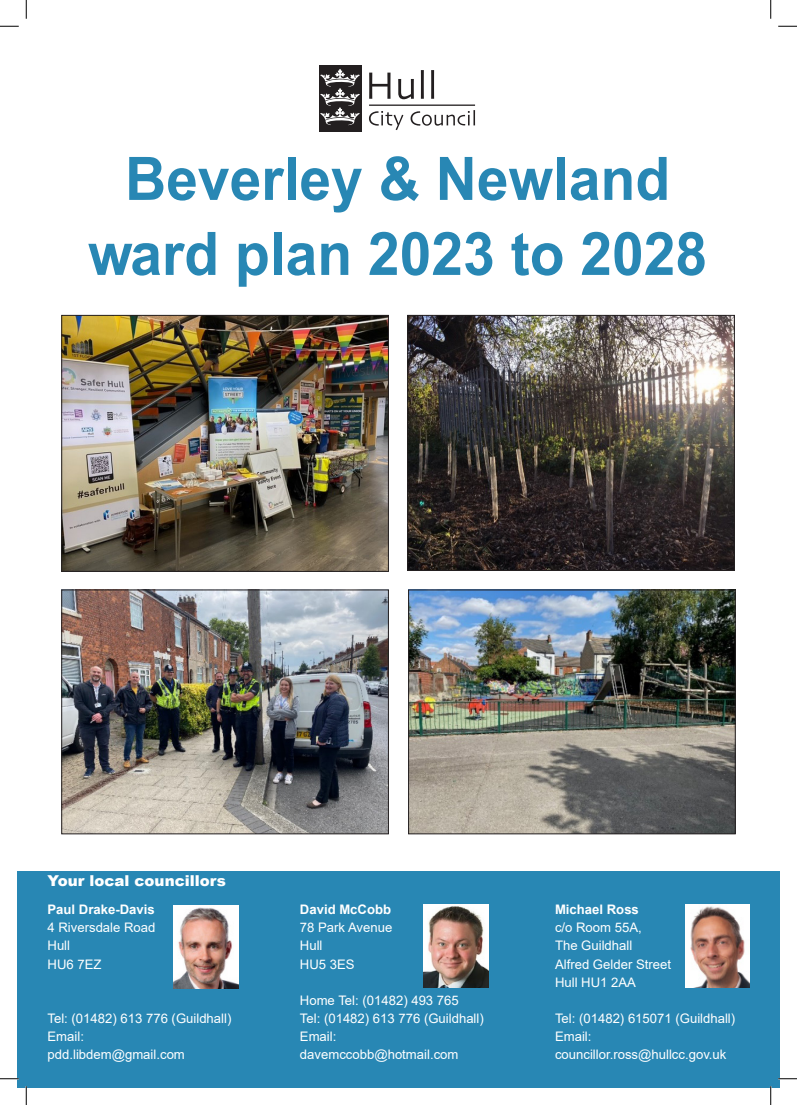
<style>
.page{position:relative;width:797px;height:1105px;background:#fff}
.page>*{position:absolute;margin:0;border:0;box-sizing:border-box;transform-origin:0 0}
.t1{font:700 60px/75px "Arial";color:#2887b4;text-align:center;scale:.95 1}
.t2{font:900 15px "Arial";color:#fff}
.t3{font:13.12px "Arial";color:#fff}
.t4{font:700 13.12px "Arial";color:#fff}
</style>
<div class="page">
<svg style="left:369px;top:73px;width:21px;height:26px"></svg>
<svg style="left:398px;top:79px;width:16px;height:20px"></svg>
<svg style="left:421px;top:70px;width:3px;height:29px"></svg>
<svg style="left:431px;top:70px;width:3px;height:29px"></svg>
<hr style="left:369px;top:105px;width:106px;height:1px;background:#231f20">
<div style="left:319px;top:65px;width:42px;height:66px;background:#231f20"></div>
<svg style="left:320px;top:69px;width:40px;height:57px"></svg>
<hr style="left:331px;top:103px;width:17px;height:4px;background:#231f20">
<svg style="left:369px;top:111px;width:34px;height:19px"></svg>
<svg style="left:410px;top:110px;width:65px;height:16px"></svg>
<img style="left:63px;top:317px;width:324px;height:253px">
<div style="left:61px;top:315px;width:328px;height:257px;border:1px solid #231f20"></div>
<img style="left:409px;top:317px;width:323px;height:252px">
<div style="left:407px;top:315px;width:327px;height:256px;border:1px solid #231f20"></div>
<img style="left:410px;top:592px;width:323px;height:240px">
<div style="left:408px;top:590px;width:327px;height:244px;border:1px solid #231f20"></div>
<img style="left:62px;top:589px;width:326px;height:243px">
<div style="left:61px;top:590px;width:328px;height:244px;border:1px solid #231f20"></div>
<div style="left:17px;top:871px;width:762px;height:216px;background:#2887b4"></div>
<img style="left:174px;top:905px;width:64px;height:83px">
<img style="left:424px;top:905px;width:64px;height:82px">
<img style="left:685px;top:905px;width:65px;height:82px">
<svg style="left:0;top:25px;width:19px;height:2px"></svg>
<svg style="left:778px;top:25px;width:19px;height:2px"></svg>
<svg style="left:0;top:1078px;width:19px;height:1px"></svg>
<svg style="left:778px;top:1078px;width:19px;height:1px"></svg>
<svg style="left:25px;top:0;width:2px;height:19px"></svg>
<svg style="left:25px;top:1086px;width:2px;height:19px"></svg>
<svg style="left:770px;top:0;width:1px;height:19px"></svg>
<svg style="left:770px;top:1086px;width:1px;height:19px"></svg>
<p class="t1" style="left:88px;top:142px;width:653px">Beverley &amp; Newland ward plan 2023 to 2028</p>
<p class="t2" style="left:48px;top:869px;width:180px">Your local councillors</p>
<p class="t4" style="left:48px;top:900px;width:109px">Paul Drake-Davis</p>
<p class="t3" style="left:48px;top:919px;width:109px">4 Riversdale Road</p>
<p class="t3" style="left:48px;top:937px;width:24px">Hull</p>
<p class="t3" style="left:48px;top:955px;width:55px">HU6 7EZ</p>
<p class="t3" style="left:48px;top:1009px;width:185px">Tel: (01482) 613 776 (Guildhall)</p>
<p class="t3" style="left:48px;top:1027px;width:38px">Email:</p>
<p class="t3" style="left:48px;top:1045px;width:139px">pdd.libdem@gmail.com</p>
<p class="t4" style="left:300px;top:900px;width:93px">David McCobb</p>
<p class="t3" style="left:300px;top:919px;width:94px">78 Park Avenue</p>
<p class="t3" style="left:300px;top:937px;width:24px">Hull</p>
<p class="t3" style="left:300px;top:955px;width:56px">HU5 3ES</p>
<p class="t3" style="left:300px;top:991px;width:160px">Home Tel: (01482) 493 765</p>
<p class="t3" style="left:300px;top:1009px;width:185px">Tel: (01482) 613 776 (Guildhall)</p>
<p class="t3" style="left:300px;top:1027px;width:38px">Email:</p>
<p class="t3" style="left:300px;top:1045px;width:160px">davemccobb@hotmail.com</p>
<p class="t4" style="left:555px;top:900px;width:85px">Michael Ross</p>
<p class="t3" style="left:555px;top:919px;width:88px">c/o Room 55A,</p>
<p class="t3" style="left:555px;top:937px;width:79px">The Guildhall</p>
<p class="t3" style="left:555px;top:955px;width:117px">Alfred Gelder Street</p>
<p class="t3" style="left:555px;top:973px;width:82px">Hull HU1 2AA</p>
<p class="t3" style="left:555px;top:1009px;width:182px">Tel: (01482) 615071 (Guildhall)</p>
<p class="t3" style="left:555px;top:1027px;width:38px">Email:</p>
<p class="t3" style="left:555px;top:1045px;width:173px">councillor.ross@hullcc.gov.uk</p>
</div>
